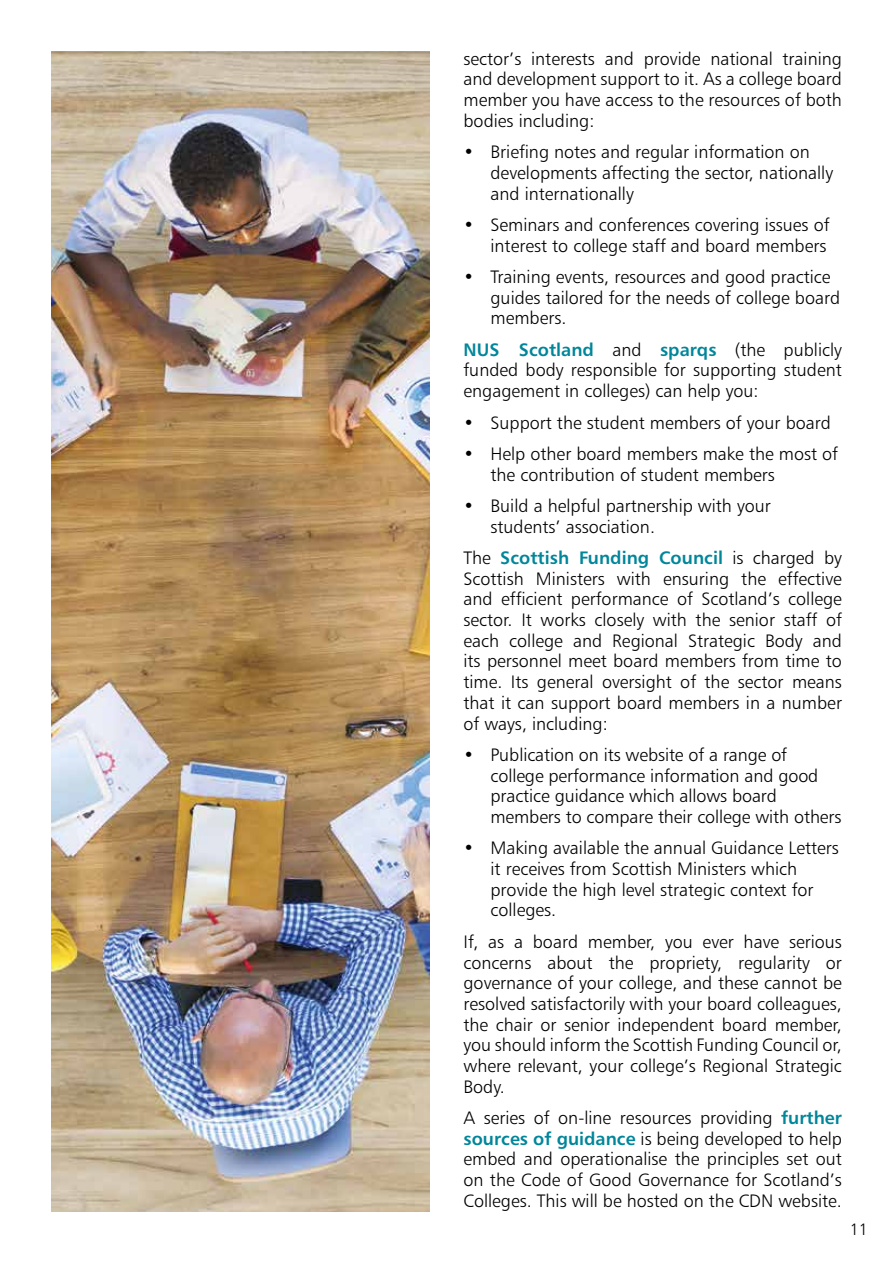
<style>
.page{position:relative;width:893px;height:1263px;background:#fff}
.page>*{position:absolute;margin:0;border:0;box-sizing:border-box;transform-origin:0 0}
.t1{font:18px/20.7px "Humanist 777 BT Light B";color:#000}
.t2{font:18px "Humanist 777 BT Bold B";color:#00869a}
.t3{font:16.5px "Humanist 777 BT Light B";color:#000}
.s1{font-family:"Humanist 777 BT Light B";color:#000}
.s2{font-family:"Humanist 777 BT Bold B";color:#00869a}
</style>
<div class="page">
<img style="left:51px;top:51px;width:378px;height:1161px">
<p class="t1" style="left:463px;top:48px;width:380px;text-align:justify">sector’s interests and provide national training and development support to it. As a college board member you have access to the resources of both bodies including:</p>
<p class="t1" style="left:490px;top:141px;width:344px;text-indent:-27px">• Briefing notes and regular information on developments affecting the sector, nationally and internationally</p>
<p class="t1" style="left:463px;top:214px;width:368px;text-align:right">• Seminars and conferences covering issues of interest to college staff and board members</p>
<p class="t1" style="left:490px;top:266px;width:351px;text-indent:-27px">• Training events, resources and good practice guides tailored for the needs of college board members.</p>
<p class="t2" style="left:463px;top:338px;width:380px">NUS Scotland <span class="s1">and</span> sparqs <span class="s1">(the publicly</span></p>
<p class="t1" style="left:463px;top:360px;width:380px">funded body responsible for supporting student engagement in colleges) can help you:</p>
<p class="t1" style="left:463px;top:412px;width:369px">• Support the student members of your board</p>
<p class="t1" style="left:490px;top:443px;width:349px;text-indent:-27px">• Help other board members make the most of the contribution of student members</p>
<p class="t1" style="left:490px;top:495px;width:282px;text-indent:-27px">• Build a helpful partnership with your students’ association.</p>
<p class="t2" style="left:463px;top:546px;width:380px"><span class="s1">The</span> Scottish Funding Council <span class="s1">is charged by</span></p>
<p class="t1" style="left:463px;top:568px;width:380px;text-align:justify">Scottish Ministers with ensuring the effective and efficient performance of Scotland’s college sector. It works closely with the senior staff of each college and Regional Strategic Body and its personnel meet board members from time to time. Its general oversight of the sector means that it can support board members in a number of ways, including:</p>
<p class="t1" style="left:490px;top:744px;width:352px;text-indent:-27px">• Publication on its website of a range of college performance information and good practice guidance which allows board members to compare their college with others</p>
<p class="t1" style="left:490px;top:837px;width:350px;text-indent:-27px">• Making available the annual Guidance Letters it receives from Scottish Ministers which provide the high level strategic context for colleges.</p>
<p class="t1" style="left:463px;top:931px;width:380px;text-align:justify">If, as a board member, you ever have serious concerns about the propriety, regularity or governance of your college, and these cannot be resolved satisfactorily with your board colleagues, the chair or senior independent board member, you should inform the Scottish Funding Council or, where relevant, your college’s Regional Strategic Body.</p>
<p class="t1" style="left:463px;top:1107px;width:380px;text-align:justify">A series of on-line resources providing <span class="s2">further sources of guidance</span> is being developed to help embed and operationalise the principles set out on the Code of Good Governance for Scotland’s Colleges. This will be hosted on the CDN website.</p>
<p class="t3" style="left:850px;top:1219px;width:20px">11</p>
</div>
